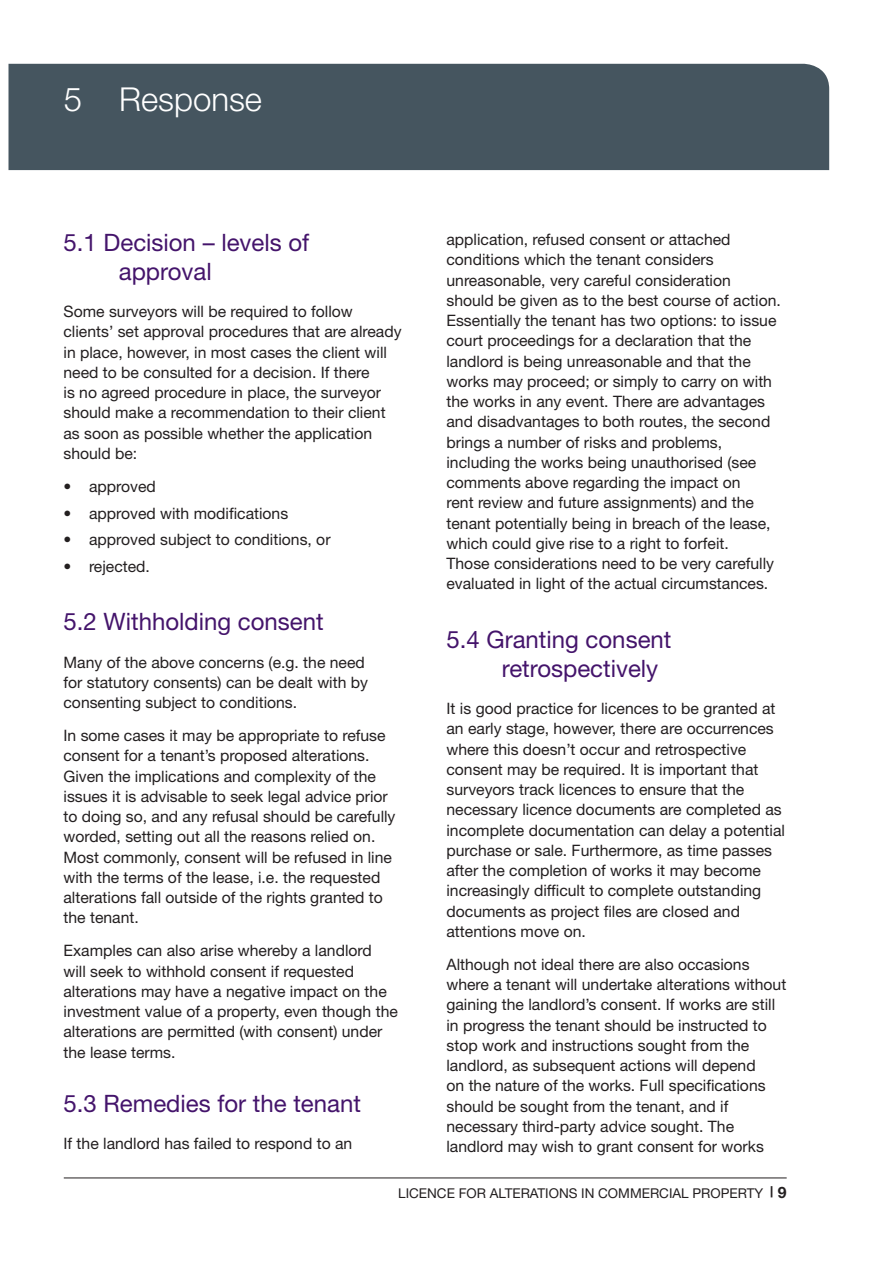
<style>
.page{position:relative;width:893px;height:1263px;background:#fff}
.page>*{position:absolute;margin:0;border:0;box-sizing:border-box;transform-origin:0 0}
.Chapter_alternative{font:300 33px "Helvetica Neue LT Std";color:#fff}
.A-head{font:24px/28.8px "Helvetica Neue LT Std";color:#44146b}
.BODY_TEXT{font:15.75px/20.2px "Helvetica Neue LT Std";color:#231f20}
.t1{font:13.5px "Helvetica Neue LT Std";color:#231f20}
.s1{font-weight:700;font-size:15.75px}
</style>
<div class="page">
<hr style="left:64px;top:1177px;width:723px;height:1px;background:#231f20">
<div style="left:9px;top:64px;width:820px;height:106px;background:#45555f"></div>
<p class="Chapter_alternative" style="left:64px;top:79px;width:200px">5 Response</p>
<p class="A-head" style="left:119px;top:228px;width:192px;text-indent:-55px">5.1 Decision – levels of approval</p>
<p class="BODY_TEXT" style="left:64px;top:301px;width:340px">Some surveyors will be required to follow clients’ set approval procedures that are already in place, however, in most cases the client will need to be consulted for a decision. If there<br>is no agreed procedure in place, the surveyor should make a recommendation to their client as soon as possible whether the application should be:</p>
<p class="BODY_TEXT" style="left:64px;top:476px;width:94px">• approved</p>
<p class="BODY_TEXT" style="left:64px;top:502px;width:226px">• approved with modifications</p>
<p class="BODY_TEXT" style="left:64px;top:529px;width:269px">• approved subject to conditions, or</p>
<p class="BODY_TEXT" style="left:64px;top:556px;width:88px">• rejected.</p>
<p class="A-head" style="left:64px;top:607px;width:262px">5.2 Withholding consent</p>
<p class="BODY_TEXT" style="left:64px;top:652px;width:306px">Many of the above concerns (e.g. the need for statutory consents) can be dealt with by consenting subject to conditions.</p>
<p class="BODY_TEXT" style="left:64px;top:725px;width:333px">In some cases it may be appropriate to refuse consent for a tenant’s proposed alterations.<br>Given the implications and complexity of the issues it is advisable to seek legal advice prior to doing so, and any refusal should be carefully worded, setting out all the reasons relied on.<br>Most commonly, consent will be refused in line with the terms of the lease, i.e. the requested alterations fall outside of the rights granted to the tenant.</p>
<p class="BODY_TEXT" style="left:64px;top:940px;width:336px">Examples can also arise whereby a landlord will seek to withhold consent if requested alterations may have a negative impact on the investment value of a property, even though the alterations are permitted (with consent) under the lease terms.</p>
<p class="A-head" style="left:64px;top:1089px;width:299px">5.3 Remedies for the tenant</p>
<p class="BODY_TEXT" style="left:64px;top:1133px;width:290px">If the landlord has failed to respond to an</p>
<p class="BODY_TEXT" style="left:446px;top:229px;width:336px">application, refused consent or attached conditions which the tenant considers unreasonable, very careful consideration should be given as to the best course of action.<br>Essentially the tenant has two options: to issue court proceedings for a declaration that the landlord is being unreasonable and that the works may proceed; or simply to carry on with the works in any event. There are advantages and disadvantages to both routes, the second brings a number of risks and problems, including the works being unauthorised (see comments above regarding the impact on<br>rent review and future assignments) and the tenant potentially being in breach of the lease, which could give rise to a right to forfeit.<br>Those considerations need to be very carefully evaluated in light of the actual circumstances.</p>
<p class="A-head" style="left:502px;top:625px;width:171px;text-indent:-55px">5.4 Granting consent retrospectively</p>
<p class="BODY_TEXT" style="left:446px;top:698px;width:340px">It is good practice for licences to be granted at an early stage, however, there are occurrences where this doesn’t occur and retrospective consent may be required. It is important that surveyors track licences to ensure that the necessary licence documents are completed as incomplete documentation can delay a potential purchase or sale. Furthermore, as time passes after the completion of works it may become increasingly difficult to complete outstanding documents as project files are closed and attentions move on.</p>
<p class="BODY_TEXT" style="left:446px;top:954px;width:341px">Although not ideal there are also occasions where a tenant will undertake alterations without gaining the landlord’s consent. If works are still in progress the tenant should be instructed to stop work and instructions sought from the landlord, as subsequent actions will depend<br>on the nature of the works. Full specifications should be sought from the tenant, and if necessary third-party advice sought. The landlord may wish to grant consent for works</p>
<p class="t1" style="left:398px;top:1185px;width:390px">LICENCE FOR ALTERATIONS IN COMMERCIAL PROPERTY <sup>|</sup> <span class="s1">9</span></p>
</div>
